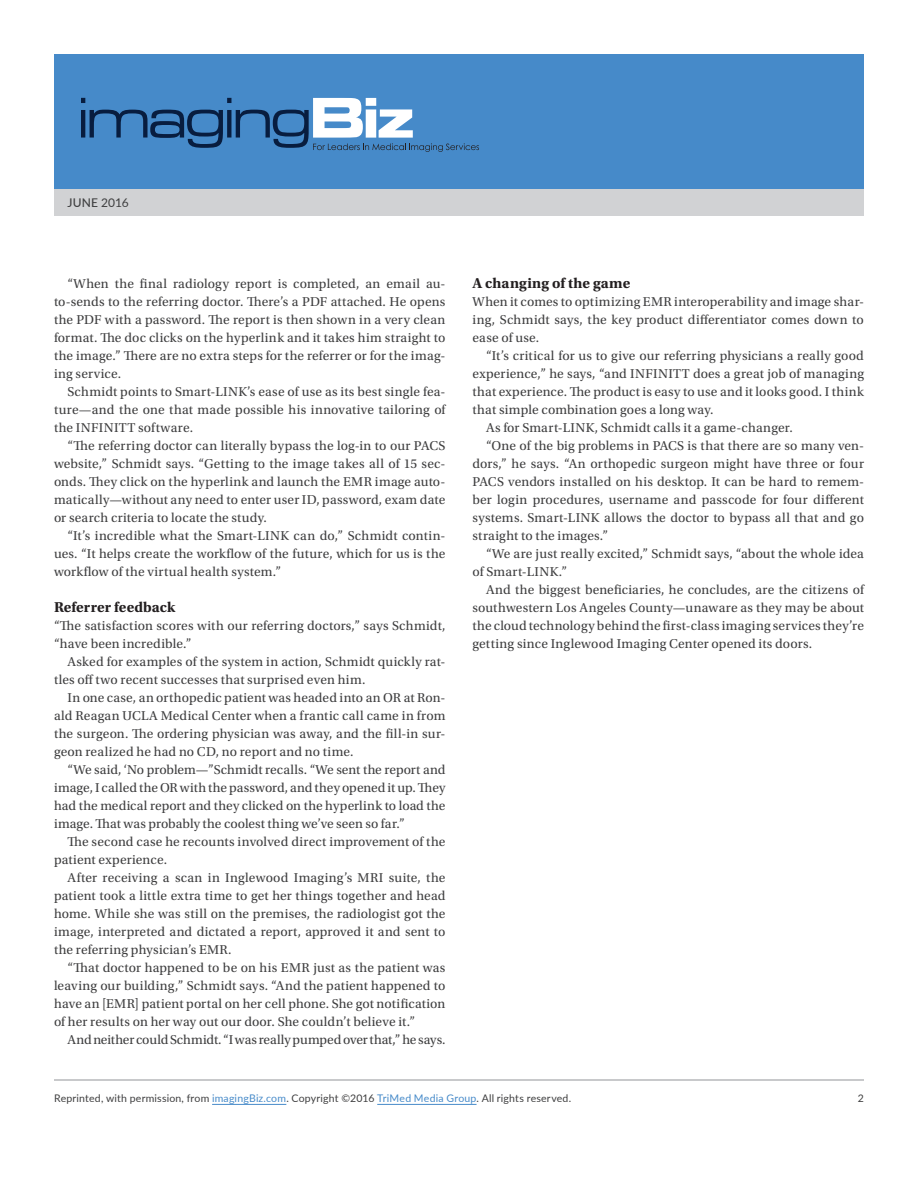
<style>
.page{position:relative;width:918px;height:1188px;background:#fff}
.page>*{position:absolute;margin:0;border:0;box-sizing:border-box;transform-origin:0 0}
.Subhead{font:700 15px "Utopia Std";letter-spacing:.005em;color:#231f20}
.Body{font:13.5px/18px "Utopia Std";letter-spacing:.01em;color:#3e3e3f;text-align:justify}
.Body_1st{font:13.5px/18px "Utopia Std";letter-spacing:.015em;color:#3e3e3f}
.t1{font:500 12px "Lato";color:#3e3e3f}
.t2{font:10.5px "Lato";letter-spacing:.02em;color:#3e3e3f}
.s1{font-weight:400}
.s2{color:#468ac9}
</style>
<div class="page">
<hr style="left:54px;top:1080px;width:810px;height:1px;background:#939598">
<div style="left:54px;top:189px;width:810px;height:27px;background:#d1d2d4"></div>
<div style="left:54px;top:54px;width:810px;height:135px;background:#468ac9"></div>
<svg style="left:81px;top:98px;width:398px;height:54px"></svg>
<hr style="left:212px;top:1104px;width:74px;height:1px;background:#468ac9">
<hr style="left:377px;top:1104px;width:100px;height:1px;background:#468ac9">
<p class="t1" style="left:68px;top:194px;width:63px">JUNE <span class="s1">2016</span></p>
<p class="Body" style="left:54px;top:275px;width:393px;text-indent:14px">“When the final radiology report is completed, an email au&shy;to-sends to the referring doctor. There’s a PDF attached. He opens the PDF with a password. The report is then shown in a very clean format. The doc clicks on the hyperlink and it takes him straight to the image.” There are no extra steps for the referrer or for the imag&shy;ing service.</p>
<p class="Body" style="left:54px;top:383px;width:393px;text-indent:14px">Schmidt points to Smart-LINK’s ease of use as its best single fea&shy;ture—and the one that made possible his innovative tailoring of the INFINITT software.</p>
<p class="Body" style="left:54px;top:437px;width:393px;text-indent:14px">“The referring doctor can literally bypass the log-in to our PACS website,” Schmidt says. “Getting to the image takes all of 15 sec&shy;onds. They click on the hyperlink and launch the EMR image auto&shy;matically—without any need to enter user ID, password, exam date or search criteria to locate the study.</p>
<p class="Body" style="left:54px;top:527px;width:393px;text-indent:14px">“It’s incredible what the Smart-LINK can do,” Schmidt contin&shy;ues. “It helps create the workflow of the future, which for us is the workflow of the virtual health system.”</p>
<p class="Subhead" style="left:54px;top:598px;width:123px">Referrer feedback</p>
<p class="Body_1st" style="left:54px;top:617px;width:393px">“The satisfaction scores with our referring doctors,” says Schmidt, “have been incredible.”</p>
<p class="Body" style="left:54px;top:653px;width:393px;text-indent:14px">Asked for examples of the system in action, Schmidt quickly rat&shy;tles off two recent successes that surprised even him.</p>
<p class="Body" style="left:54px;top:689px;width:393px;text-indent:14px">In one case, an orthopedic patient was headed into an OR at Ron&shy;ald Reagan UCLA Medical Center when a frantic call came in from the surgeon. The ordering physician was away, and the fill-in sur&shy;geon realized he had no CD, no report and no time.</p>
<p class="Body" style="left:54px;top:761px;width:393px;text-indent:14px">“We said, ‘No problem—”Schmidt recalls. “We sent the report and image, I called the OR with the password, and they opened it up. They had the medical report and they clicked on the hyperlink to load the image. That was probably the coolest thing we’ve seen so far.”</p>
<p class="Body" style="left:54px;top:833px;width:393px;text-indent:14px">The second case he recounts involved direct improvement of the patient experience.</p>
<p class="Body" style="left:54px;top:869px;width:393px;text-indent:14px">After receiving a scan in Inglewood Imaging’s MRI suite, the patient took a little extra time to get her things together and head home. While she was still on the premises, the radiologist got the image, interpreted and dictated a report, approved it and sent to the referring physician’s EMR.</p>
<p class="Body" style="left:54px;top:959px;width:393px;text-indent:14px">“That doctor happened to be on his EMR just as the patient was leaving our building,” Schmidt says. “And the patient happened to have an [EMR] patient portal on her cell phone. She got notification of her results on her way out our door. She couldn’t believe it.”</p>
<p class="Body" style="left:68px;top:1031px;width:380px">And neither could Schmidt. “I was really pumped over that,” he says.</p>
<p class="Subhead" style="left:472px;top:274px;width:159px">A changing of the game</p>
<p class="Body_1st" style="left:472px;top:293px;width:393px;text-align:justify">When it comes to optimizing EMR interoperability and image shar&shy;ing, Schmidt says, the key product differentiator comes down to ease of use.</p>
<p class="Body" style="left:472px;top:347px;width:393px;text-indent:14px">“It’s critical for us to give our referring physicians a really good experience,” he says, “and INFINITT does a great job of managing that experience. The product is easy to use and it looks good. I think that simple combination goes a long way.</p>
<p class="Body" style="left:486px;top:419px;width:308px">As for Smart-LINK, Schmidt calls it a game-changer.</p>
<p class="Body" style="left:472px;top:437px;width:393px;text-indent:14px">“One of the big problems in PACS is that there are so many ven&shy;dors,” he says. “An orthopedic surgeon might have three or four PACS vendors installed on his desktop. It can be hard to remem&shy;ber login procedures, username and passcode for four different systems. Smart-LINK allows the doctor to bypass all that and go straight to the images.”</p>
<p class="Body" style="left:472px;top:545px;width:393px;text-indent:14px">“We are just really excited,” Schmidt says, “about the whole idea of Smart-LINK.”</p>
<p class="Body" style="left:472px;top:581px;width:393px;text-indent:14px">And the biggest beneficiaries, he concludes, are the citizens of southwestern Los Angeles County—unaware as they may be about the cloud technology behind the first-class imaging services they’re getting since Inglewood Imaging Center opened its doors.</p>
<p class="t2" style="left:54px;top:1091px;width:519px">Reprinted, with permission, from <span class="s2">imagingBiz.com</span>. Copyright ©2016 <span class="s2">TriMed Media Group</span>. All rights reserved.</p>
<p class="t2" style="left:858px;top:1091px;width:8px">2</p>
</div>
